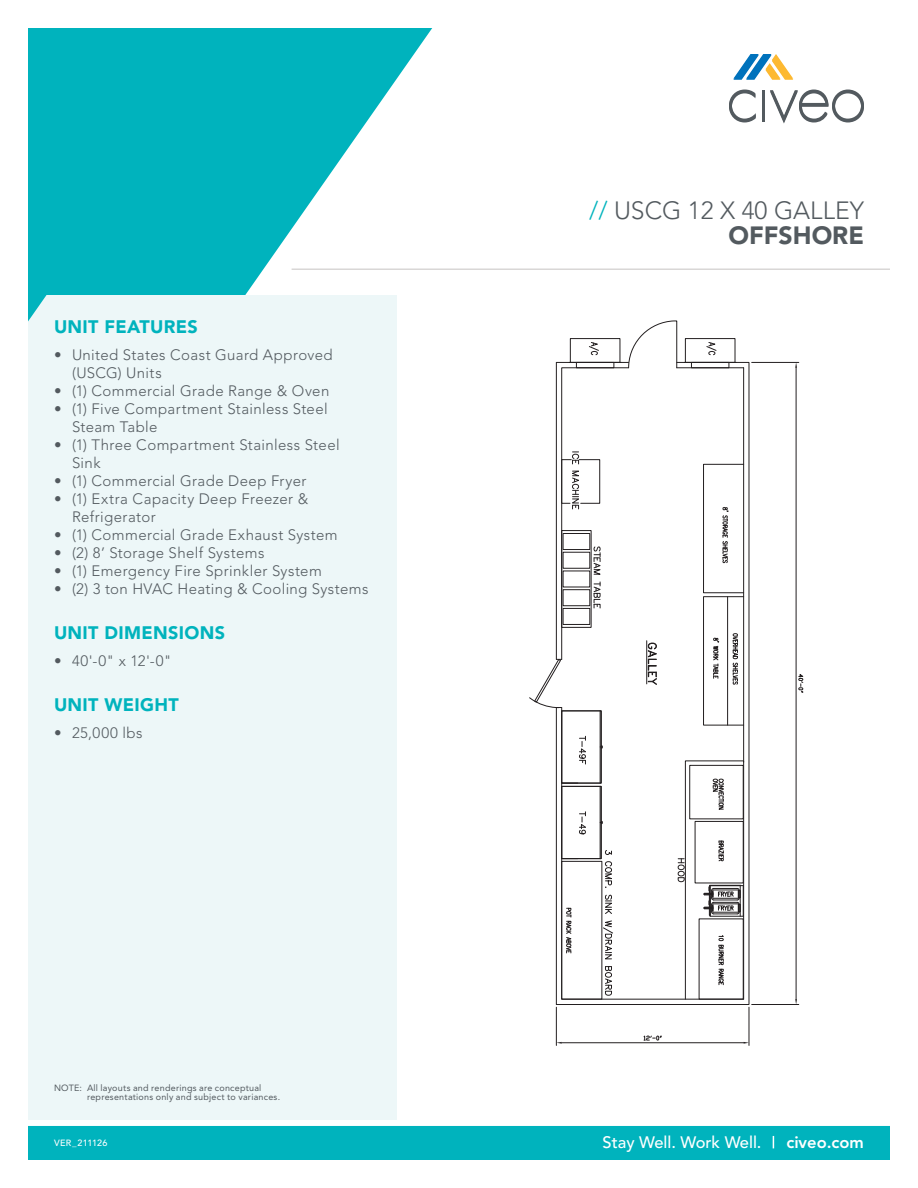
<style>
.page{position:relative;width:918px;height:1188px;background:#fff}
.page>*{position:absolute;margin:0;border:0;box-sizing:border-box;transform-origin:0 0}
.t1{font:300 24.75px "Avenir LT Std";color:#535a5f}
.t2{font:900 24.75px "Avenir LT Std";color:#535a5f}
.t3{font:900 18px "Avenir LT Std";letter-spacing:.015em;color:#00b3bd}
.t4{font:500 16.5px "Avenir LT Std";color:#fff}
.t5{font:800 16.5px "Avenir LT Std";color:#fff}
.t6{font:300 15px/18px "Avenir LT Std";letter-spacing:.025em;color:#535a5f}
.t7{font:9px/9px "Avenir LT Std";letter-spacing:.025em;color:#535a5f}
.Footnote{font:500 9px "Avenir LT Std";letter-spacing:.03em;color:#fff}
.s1{color:#00b3bd}
</style>
<div class="page">
<svg style="left:28px;top:28px;width:405px;height:793px;fill:#00b3bd"></svg>
<div style="left:0;top:296px;width:396px;height:827px;background:#edf7f8"></div>
<hr style="left:292px;top:268px;width:599px;height:2px;background:#d9d7d6">
<svg style="left:27px;top:156px;width:90px;height:217px"></svg>
<hr style="left:762px;top:91px;width:3px;height:31px;background:#535a5f">
<hr style="left:752px;top:362px;width:47px;height:1px;background:#231f20">
<hr style="left:752px;top:1004px;width:47px;height:1px;background:#231f20">
<hr style="left:796px;top:368px;width:1px;height:631px;background:#231f20">
<svg style="left:795px;top:362px;width:2px;height:6px"></svg>
<svg style="left:798px;top:674px;width:6px;height:19px"></svg>
<hr style="left:749px;top:1007px;width:1px;height:38px;background:#231f20">
<hr style="left:556px;top:1007px;width:1px;height:38px;background:#231f20">
<hr style="left:562px;top:1042px;width:182px;height:1px;background:#231f20">
<svg style="left:643px;top:1035px;width:19px;height:6px"></svg>
<svg style="left:744px;top:362px;width:6px;height:643px"></svg>
<svg style="left:529px;top:320px;width:215px;height:685px"></svg>
<div style="left:570px;top:338px;width:50px;height:25px;border:1px solid #231f20"></div>
<hr style="left:569px;top:362px;width:52px;height:1px;background:#231f20">
<div style="left:576px;top:362px;width:38px;height:6px;border:1px solid #231f20"></div>
<svg style="left:729px;top:90px;width:27px;height:32px"></svg>
<hr style="left:762px;top:90px;width:3px;height:31px;background:#535a5f">
<svg style="left:770px;top:90px;width:94px;height:33px"></svg>
<svg style="left:733px;top:54px;width:60px;height:26px"></svg>
<svg style="left:27px;top:1117px;width:370px;height:6px"></svg>
<div style="left:28px;top:1126px;width:862px;height:34px;background:#00b3bd"></div>
<div style="left:0;top:0;width:27px;height:1188px;background:#fff"></div>
<p class="t3" style="left:54px;top:316px;width:145px">UNIT FEATURES</p>
<p class="t6" style="left:72px;top:346px;width:262px;text-indent:-18px">• United States Coast Guard Approved (USCG) Units</p>
<p class="t6" style="left:54px;top:382px;width:277px">• (1) Commercial Grade Range &amp; Oven</p>
<p class="t6" style="left:72px;top:400px;width:257px;text-indent:-18px">• (1) Five Compartment Stainless Steel<br>Steam Table</p>
<p class="t6" style="left:72px;top:436px;width:269px;text-indent:-18px">• (1) Three Compartment Stainless Steel<br>Sink</p>
<p class="t6" style="left:54px;top:472px;width:254px">• (1) Commercial Grade Deep Fryer</p>
<p class="t6" style="left:72px;top:490px;width:238px;text-indent:-18px">• (1) Extra Capacity Deep Freezer &amp;<br>Refrigerator</p>
<p class="t6" style="left:54px;top:526px;width:285px">• (1) Commercial Grade Exhaust System</p>
<p class="t6" style="left:54px;top:544px;width:212px">• (2) 8’ Storage Shelf Systems</p>
<p class="t6" style="left:54px;top:562px;width:269px">• (1) Emergency Fire Sprinkler System</p>
<p class="t6" style="left:54px;top:580px;width:316px">• (2) 3 ton HVAC Heating &amp; Cooling Systems</p>
<p class="t3" style="left:54px;top:622px;width:173px">UNIT DIMENSIONS</p>
<p class="t6" style="left:54px;top:652px;width:119px">• 40'-0" x 12'-0"</p>
<p class="t3" style="left:54px;top:694px;width:126px">UNIT WEIGHT</p>
<p class="t6" style="left:54px;top:724px;width:90px">• 25,000 lbs</p>
<p class="t7" style="left:87px;top:1083px;width:195px;text-indent:-33px">NOTE: All layouts and renderings are conceptual representations only and subject to variances.</p>
<p class="Footnote" style="left:54px;top:1137px;width:55px">VER_211126</p>
<p class="t1" style="left:589px;top:196px;width:276px"><span class="s1">//</span> USCG 12 X 40 GALLEY</p>
<p class="t2" style="left:729px;top:220px;width:137px">OFFSHORE</p>
<p class="t4" style="left:603px;top:1133px;width:160px">Stay Well. Work Well.</p>
<p class="t5" style="left:786px;top:1133px;width:79px">civeo.com</p>
</div>
